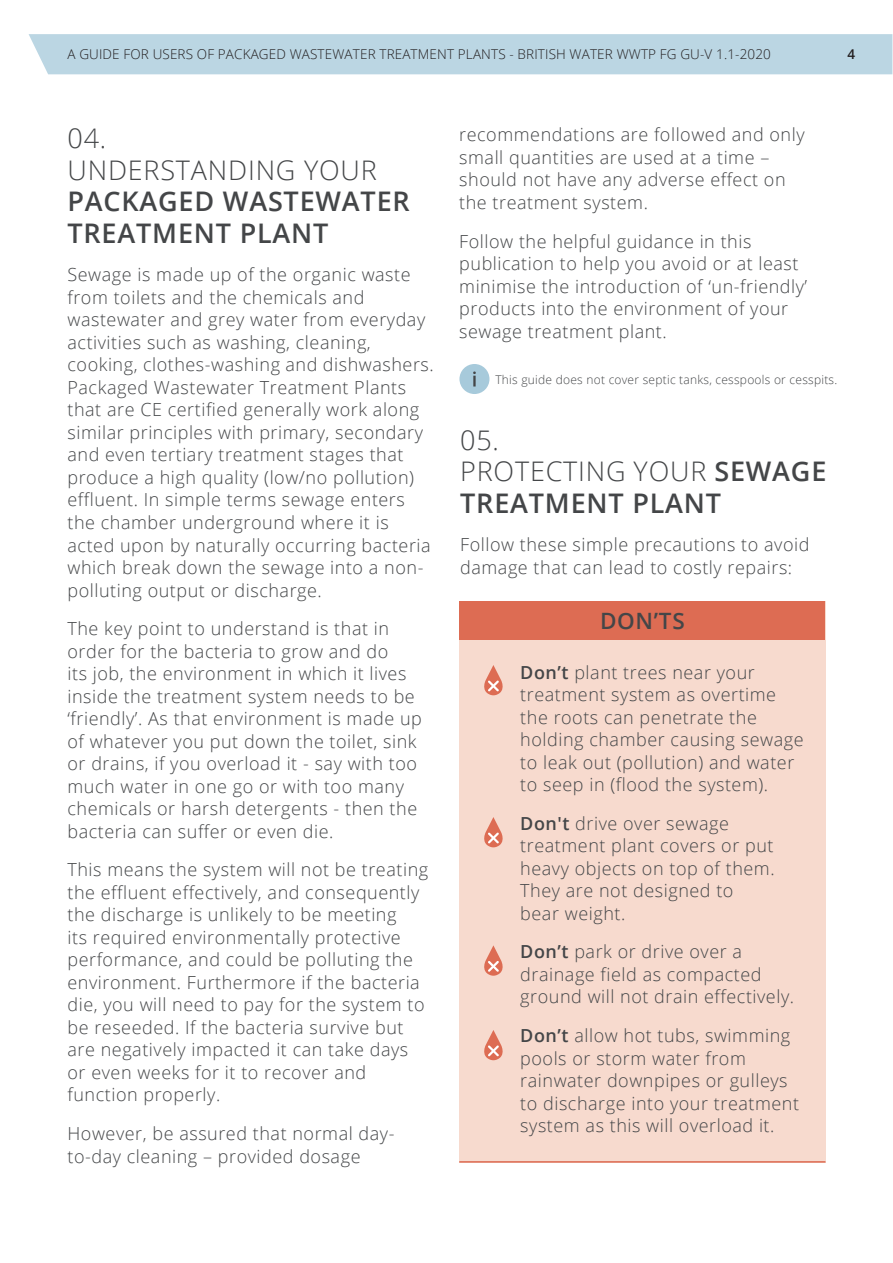
<style>
.page{position:relative;width:893px;height:1263px;background:#fff}
.page>*{position:absolute;margin:0;border:0;box-sizing:border-box;transform-origin:0 0}
._04_Main_Heading{font:600 27px/31.5px "Open Sans";letter-spacing:.03em;color:#444648}
._13_Box_Heading_Cent{font:600 22.5px "Open Sans";color:#444648}
._08_Running_Text{font:300 18px/22.5px "Open Sans";letter-spacing:.03em;color:#444648}
.t1{font:300 13.5px "Open Sans";letter-spacing:.01em;color:#231f20}
.t2{font:600 13.5px "Open Sans";color:#231f20}
._09_Information_Glos{font:300 12px "Open Sans";letter-spacing:.02em;color:#444648}
.s1{font-weight:300}
.s2{font-weight:600}
</style>
<div class="page">
<div style="left:29px;top:34px;width:863px;height:40px;background:#bbd6e3"></div>
<div style="left:459px;top:601px;width:366px;height:562px;background:#f7dace"></div>
<div style="left:459px;top:601px;width:366px;height:38px;background:#dd6c53"></div>
<svg style="left:484px;top:665px;width:19px;height:30px"></svg>
<svg style="left:484px;top:817px;width:19px;height:30px"></svg>
<svg style="left:484px;top:945px;width:19px;height:31px"></svg>
<svg style="left:484px;top:1030px;width:19px;height:30px"></svg>
<div style="left:459px;top:364px;width:30px;height:30px;background:#a7cadb;border-radius:50%"></div>
<svg style="left:473px;top:371px;width:3px;height:15px"></svg>
<hr style="left:459px;top:1161px;width:366px;height:2px;background:#dd6c53">
<p class="t1" style="left:68px;top:45px;width:705px">A GUIDE FOR USERS OF PACKAGED WASTEWATER TREATMENT PLANTS - BRITISH WATER WWTP FG GU-V 1.1-2020</p>
<p class="t2" style="left:848px;top:45px;width:9px">4</p>
<p class="_04_Main_Heading" style="left:68px;top:122px;width:344px"><span class="s1">04.<br>UNDERSTANDING YOUR<br></span>PACKAGED WASTEWATER<br>TREATMENT PLANT</p>
<p class="_08_Running_Text" style="left:68px;top:263px;width:368px">Sewage is made up of the organic waste from toilets and the chemicals and wastewater and grey water from everyday activities such as washing, cleaning, cooking, clothes-washing and dishwashers.<br>Packaged Wastewater Treatment Plants that are CE certified generally work along similar principles with primary, secondary and even tertiary treatment stages that produce a high quality (low/no pollution) effluent. In simple terms sewage enters the chamber underground where it is acted upon by naturally occurring bacteria which break down the sewage into a non&shy;polluting output or discharge.</p>
<p class="_08_Running_Text" style="left:68px;top:617px;width:356px">The key point to understand is that in order for the bacteria to grow and do<br>its job, the environment in which it lives inside the treatment system needs to be ‘friendly’. As that environment is made up of whatever you put down the toilet, sink or drains, if you overload it - say with too much water in one go or with too many chemicals or harsh detergents - then the bacteria can suffer or even die.</p>
<p class="_08_Running_Text" style="left:68px;top:858px;width:362px">This means the system will not be treating the effluent effectively, and consequently the discharge is unlikely to be meeting<br>its required environmentally protective performance, and could be polluting the environment. Furthermore if the bacteria die, you will need to pay for the system to be reseeded. If the bacteria survive but are negatively impacted it can take days or even weeks for it to recover and function properly.</p>
<p class="_08_Running_Text" style="left:68px;top:1122px;width:329px">However, be assured that normal day&shy;to-day cleaning – provided dosage</p>
<p class="_08_Running_Text" style="left:459px;top:123px;width:347px">recommendations are followed and only small quantities are used at a time – should not have any adverse effect on the treatment system.</p>
<p class="_08_Running_Text" style="left:459px;top:229px;width:349px">Follow the helpful guidance in this publication to help you avoid or at least minimise the introduction of ‘un-friendly’ products into the environment of your sewage treatment plant.</p>
<p class="_09_Information_Glos" style="left:495px;top:371px;width:343px">This guide does not cover septic tanks, cesspools or cesspits.</p>
<p class="_04_Main_Heading" style="left:460px;top:424px;width:368px"><span class="s1">05.<br>PROTECTING YOUR</span> SEWAGE<br>TREATMENT PLANT</p>
<p class="_08_Running_Text" style="left:460px;top:533px;width:351px">Follow these simple precautions to avoid damage that can lead to costly repairs:</p>
<p class="_13_Box_Heading_Cent" style="left:600px;top:605px;width:86px">DON’TS</p>
<p class="_08_Running_Text" style="left:520px;top:660px;width:285px"><span class="s2">Don’t</span> plant trees near your treatment system as overtime the roots can penetrate the holding chamber causing sewage to leak out (pollution) and water to seep in (flood the system).</p>
<p class="_08_Running_Text" style="left:520px;top:811px;width:256px"><span class="s2">Don't</span> drive over sewage treatment plant covers or put heavy objects on top of them.<br>They are not designed to bear weight.</p>
<p class="_08_Running_Text" style="left:520px;top:940px;width:275px"><span class="s2">Don’t</span> park or drive over a drainage field as compacted ground will not drain effectively.</p>
<p class="_08_Running_Text" style="left:520px;top:1024px;width:280px"><span class="s2">Don’t</span> allow hot tubs, swimming pools or storm water from rainwater downpipes or gulleys to discharge into your treatment system as this will overload it.</p>
</div>
